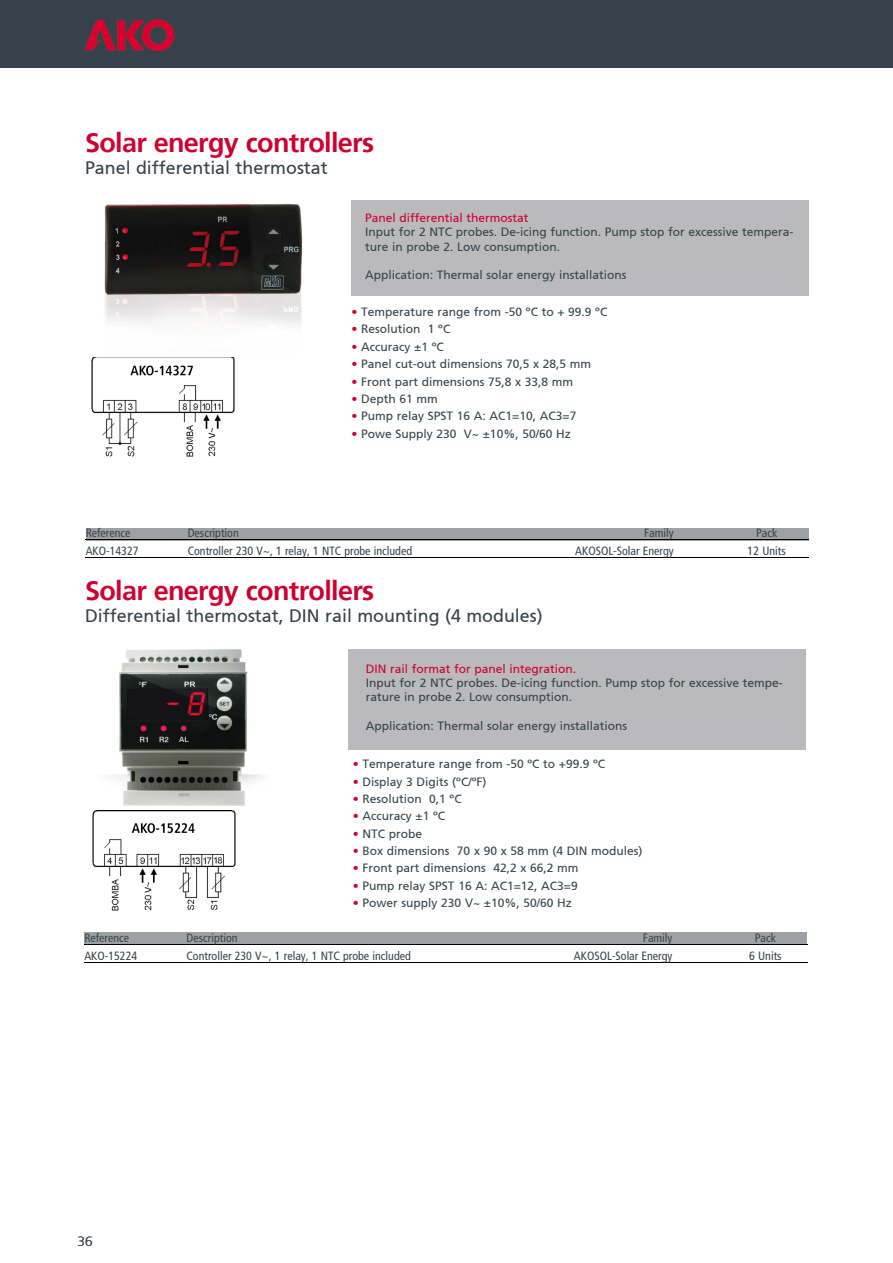
<style>
.page{position:relative;width:893px;height:1263px;background:#fff}
.page>*{position:absolute;margin:0;border:0;box-sizing:border-box;transform-origin:0 0}
.t1{font:700 27px "Frutiger 65";letter-spacing:-.025em;color:#ce012f}
.t2{font:18px "Frutiger 55 Roman";color:#36434b}
.t3{font:300 13.5px "Frutiger 45";color:#36434b}
.t4{font:12px/14.4px "Frutiger 55 Roman";color:#36434b}
.t5{font:condensed 12px "Frutiger";color:#36434b}
.t6{font:12px "Frutiger 55 Roman";color:#ce012f}
.s1{color:#ce012f}
</style>
<div class="page">
<div style="left:0;top:0;width:893px;height:67px;background:#36434b"></div>
<img style="left:85px;top:19px;width:89px;height:33px">
<img style="left:114px;top:649px;width:149px;height:157px">
<img style="left:93px;top:810px;width:143px;height:100px">
<div style="left:84px;top:932px;width:723px;height:13px;background:#9da1a5"></div>
<hr style="left:84px;top:944px;width:723px;height:1px;background:#000">
<hr style="left:84px;top:962px;width:723px;height:1px;background:#000">
<div style="left:87px;top:528px;width:722px;height:13px;background:#9da1a5"></div>
<img style="left:91px;top:357px;width:143px;height:100px">
<hr style="left:86px;top:540px;width:723px;height:1px;background:#000">
<hr style="left:86px;top:557px;width:723px;height:1px;background:#000">
<div style="left:351px;top:200px;width:458px;height:96px;background:#bab9bc"></div>
<div style="left:349px;top:649px;width:457px;height:100px;background:#bab9bc"></div>
<img style="left:104px;top:203px;width:199px;height:124px">
<h1 class="t1" style="left:85px;top:127px;width:291px">Solar energy controllers</h1>
<h2 class="t2" style="left:85px;top:157px;width:244px">Panel differential thermostat</h2>
<p class="t6" style="left:365px;top:211px;width:165px">Panel differential thermostat</p>
<p class="t4" style="left:365px;top:225px;width:430px">Input for 2 NTC probes. De-icing function. Pump stop for excessive tempera&shy;ture in probe 2. Low consumption.</p>
<p class="t4" style="left:365px;top:268px;width:263px">Application: Thermal solar energy installations</p>
<p class="t4" style="left:351px;top:305px;width:257px"><span class="s1">•</span> Temperature range from -50 ºC to + 99.9 ºC</p>
<p class="t4" style="left:351px;top:322px;width:100px"><span class="s1">•</span> Resolution 1 ºC</p>
<p class="t4" style="left:351px;top:339px;width:94px"><span class="s1">•</span> Accuracy ±1 ºC</p>
<p class="t4" style="left:351px;top:357px;width:241px"><span class="s1">•</span> Panel cut-out dimensions 70,5 x 28,5 mm</p>
<p class="t4" style="left:351px;top:374px;width:223px"><span class="s1">•</span> Front part dimensions 75,8 x 33,8 mm</p>
<p class="t4" style="left:351px;top:392px;width:88px"><span class="s1">•</span> Depth 61 mm</p>
<p class="t4" style="left:351px;top:409px;width:226px"><span class="s1">•</span> Pump relay SPST 16 A: AC1=10, AC3=7</p>
<p class="t4" style="left:351px;top:426px;width:221px"><span class="s1">•</span> Powe Supply 230 V~ ±10%, 50/60 Hz</p>
<p class="t5" style="left:86px;top:526px;width:46px">Reference</p>
<p class="t5" style="left:188px;top:526px;width:53px">Description</p>
<p class="t5" style="left:644px;top:526px;width:31px">Family</p>
<p class="t5" style="left:756px;top:526px;width:23px">Pack</p>
<p class="t5" style="left:86px;top:544px;width:54px">AKO-14327</p>
<p class="t5" style="left:188px;top:544px;width:226px">Controller 230 V~, 1 relay, 1 NTC probe included</p>
<p class="t5" style="left:575px;top:544px;width:100px">AKOSOL-Solar Energy</p>
<p class="t5" style="left:748px;top:544px;width:40px">12 Units</p>
<h1 class="t1" style="left:85px;top:575px;width:291px">Solar energy controllers</h1>
<h2 class="t2" style="left:85px;top:605px;width:459px">Differential thermostat, DIN rail mounting (4 modules)</h2>
<p class="t6" style="left:366px;top:661px;width:212px">DIN rail format for panel integration.</p>
<p class="t4" style="left:366px;top:676px;width:419px">Input for 2 NTC probes. De-icing function. Pump stop for excessive tempe&shy;rature in probe 2. Low consumption.</p>
<p class="t4" style="left:366px;top:719px;width:263px">Application: Thermal solar energy installations</p>
<p class="t4" style="left:353px;top:757px;width:254px"><span class="s1">•</span> Temperature range from -50 ºC to +99.9 ºC</p>
<p class="t4" style="left:353px;top:774px;width:135px"><span class="s1">•</span> Display 3 Digits (ºC/ºF)</p>
<p class="t4" style="left:353px;top:791px;width:110px"><span class="s1">•</span> Resolution 0,1 ºC</p>
<p class="t4" style="left:353px;top:809px;width:94px"><span class="s1">•</span> Accuracy ±1 ºC</p>
<p class="t4" style="left:353px;top:826px;width:71px"><span class="s1">•</span> NTC probe</p>
<p class="t4" style="left:353px;top:844px;width:291px"><span class="s1">•</span> Box dimensions 70 x 90 x 58 mm (4 DIN modules)</p>
<p class="t4" style="left:353px;top:861px;width:227px"><span class="s1">•</span> Front part dimensions 42,2 x 66,2 mm</p>
<p class="t4" style="left:353px;top:878px;width:226px"><span class="s1">•</span> Pump relay SPST 16 A: AC1=12, AC3=9</p>
<p class="t4" style="left:353px;top:896px;width:220px"><span class="s1">•</span> Power supply 230 V~ ±10%, 50/60 Hz</p>
<p class="t5" style="left:84px;top:931px;width:46px">Reference</p>
<p class="t5" style="left:186px;top:931px;width:53px">Description</p>
<p class="t5" style="left:643px;top:931px;width:31px">Family</p>
<p class="t5" style="left:755px;top:931px;width:23px">Pack</p>
<p class="t5" style="left:84px;top:949px;width:54px">AKO-15224</p>
<p class="t5" style="left:186px;top:949px;width:226px">Controller 230 V~, 1 relay, 1 NTC probe included</p>
<p class="t5" style="left:574px;top:949px;width:100px">AKOSOL-Solar Energy</p>
<p class="t5" style="left:749px;top:949px;width:34px">6 Units</p>
<p class="t3" style="left:78px;top:1234px;width:17px">36</p>
</div>
